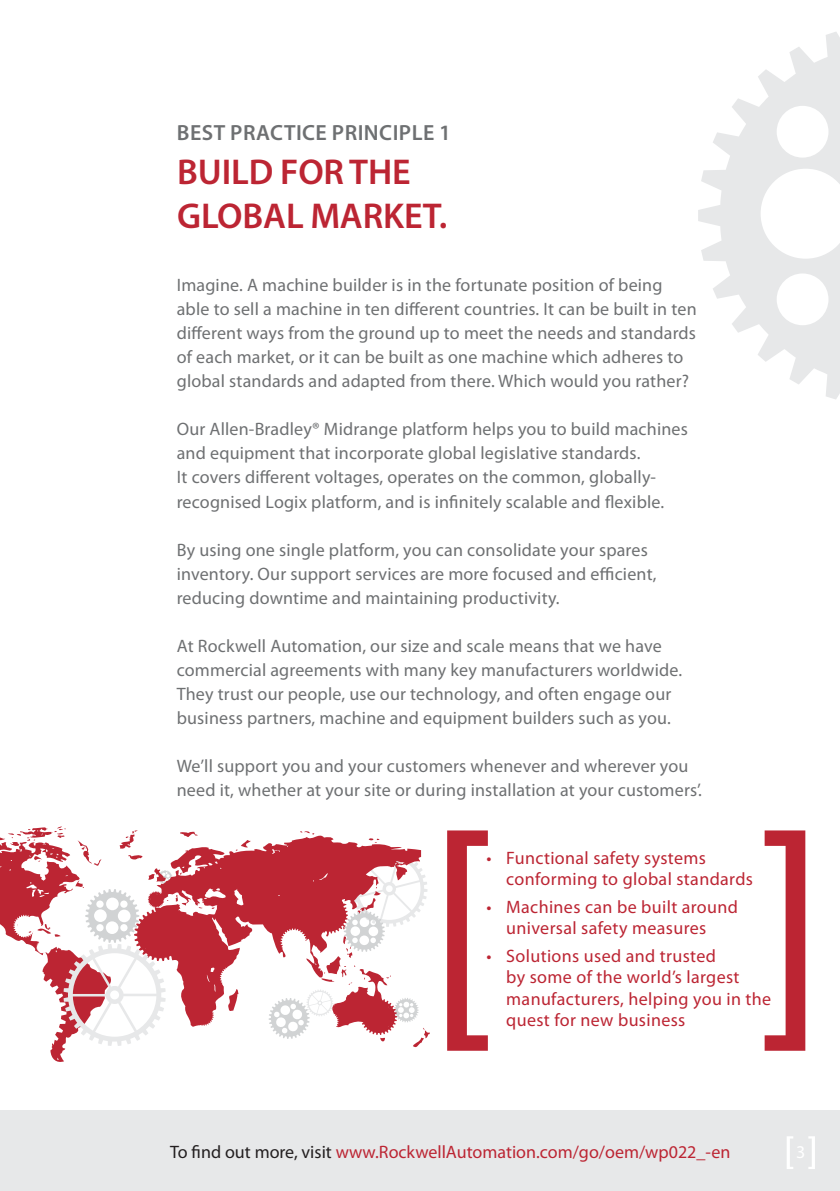
<style>
.page{position:relative;width:840px;height:1191px;background:#fff}
.page>*{position:absolute;margin:0;border:0;box-sizing:border-box;transform-origin:0 0}
.t1{font:600 36px/44px "Myriad Pro";color:#bc2533}
.t2{font:600 22px "Myriad Pro";letter-spacing:.02em;color:#6e7072}
.t3{font:18px/24px "Myriad Pro";letter-spacing:.01em;color:#6e7072}
.t4{font:18px/21.6px "Myriad Pro";letter-spacing:.02em;color:#bc2533}
.t5{font:18px "Myriad Pro";color:#bc2533}
.t6{font:18px "Myriad Pro";color:#fff}
.s1{color:#231f20}
</style>
<div class="page">
<div style="left:0;top:1110px;width:839px;height:81px;background:#e7e8e9"></div>
<svg style="left:808px;top:1136px;width:6px;height:33px"></svg>
<svg style="left:787px;top:1136px;width:5px;height:33px"></svg>
<svg style="left:214px;top:833px;width:206px;height:178px;fill:#bc2533"></svg>
<svg style="left:300px;top:831px;width:14px;height:3px"></svg>
<svg style="left:220px;top:966px;width:22px;height:45px"></svg>
<svg style="left:0;top:826px;width:214px;height:236px"></svg>
<svg style="left:268px;top:850px;width:162px;height:198px"></svg>
<svg style="left:698px;top:32px;width:141px;height:367px"></svg>
<svg style="left:447px;top:830px;width:40px;height:220px"></svg>
<svg style="left:764px;top:830px;width:40px;height:220px"></svg>
<p class="t2" style="left:177px;top:118px;width:275px">BEST PRACTICE PRINCIPLE 1</p>
<h1 class="t1" style="left:177px;top:149px;width:271px">BUILD FOR THE<br>GLOBAL MARKET.</h1>
<p class="t3" style="left:177px;top:273px;width:521px">Imagine. A machine builder is in the fortunate position of being able to sell a machine in ten different countries. It can be built in ten different ways from the ground up to meet the needs and standards of each market, or it can be built as one machine which adheres to global standards and adapted from there. Which would you rather?</p>
<p class="t3" style="left:177px;top:417px;width:512px">Our Allen-Bradley® Midrange platform helps you to build machines and equipment that incorporate global legislative standards.<br>It covers different voltages, operates on the common, globally&shy;recognised Logix platform, and is infinitely scalable and flexible.</p>
<p class="t3" style="left:177px;top:537px;width:481px">By using one single platform, you can consolidate your spares inventory. Our support services are more focused and efficient, reducing downtime and maintaining productivity.</p>
<p class="t3" style="left:177px;top:633px;width:506px">At Rockwell Automation, our size and scale means that we have commercial agreements with many key manufacturers worldwide.<br>They trust our people, use our technology, and often engage our business partners, machine and equipment builders such as you.</p>
<p class="t3" style="left:177px;top:753px;width:526px">We’ll support you and your customers whenever and wherever you need it, whether at your site or during installation at your customers’.</p>
<p class="t4" style="left:506px;top:846px;width:248px;text-indent:-20px">• Functional safety systems conforming to global standards</p>
<p class="t4" style="left:506px;top:895px;width:233px;text-indent:-20px">• Machines can be built around universal safety measures</p>
<p class="t4" style="left:506px;top:944px;width:266px;text-indent:-20px">• Solutions used and trusted<br>by some of the world’s largest manufacturers, helping you in the quest for new business</p>
<p class="t5" style="left:170px;top:1140px;width:561px"><span class="s1">To find out more, visit</span> www.RockwellAutomation.com/go/oem/wp022_-en</p>
<p class="t6" style="left:795px;top:1141px;width:11px">3</p>
</div>
